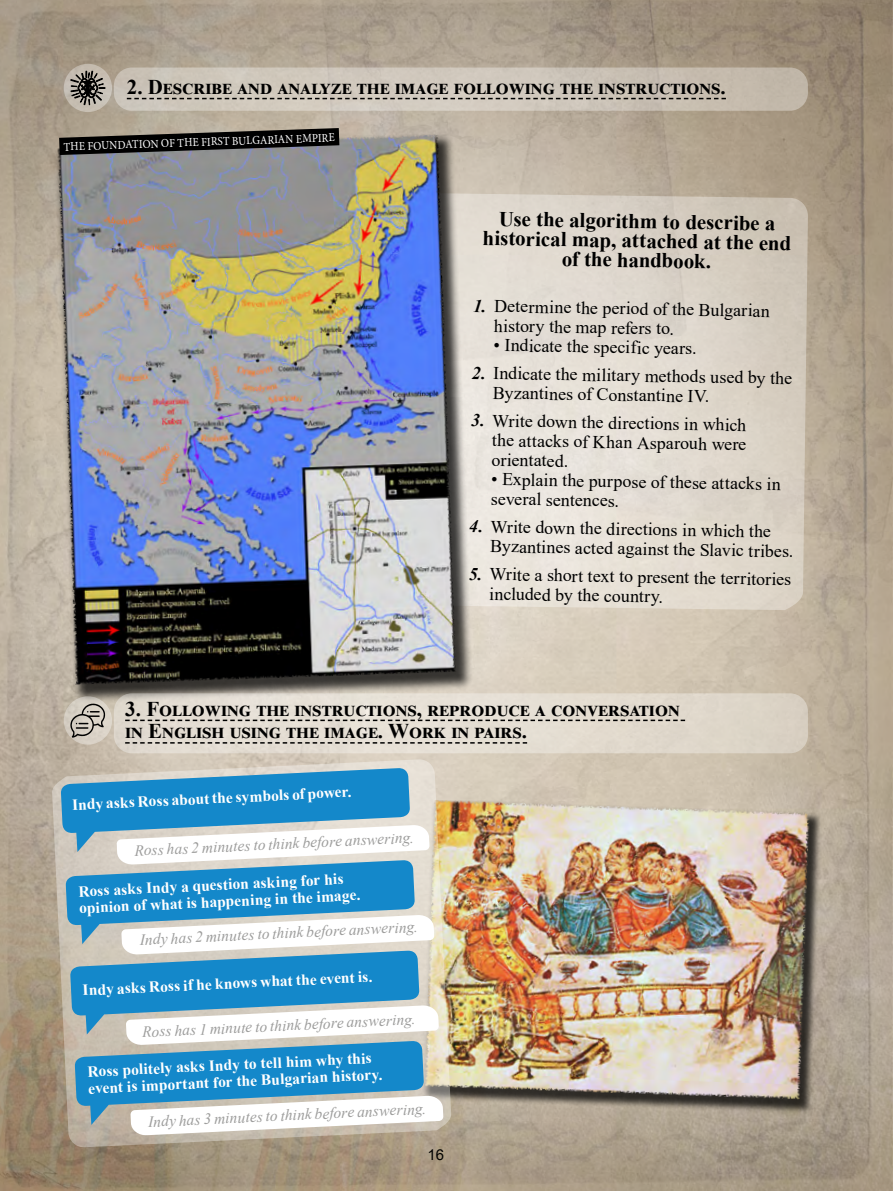
<style>
.page{position:relative;width:893px;height:1191px;background:#fff}
.page>*{position:absolute;margin:0;border:0;box-sizing:border-box;transform-origin:0 0}
.Task_title{font:700 21px/19.5px "Times New Roman";letter-spacing:.03em;color:#000;text-align:center}
.t1{font:18px/19.5px "Times New Roman";color:#000}
.Chat{font:700 15.45px/16.8px "Times New Roman";color:#fff}
.Chat-2{font:italic 15.45px "Times New Roman";color:#9d9d9c}
.t2{font:15px "Arial";color:#000}
.t3{font:12px "Minion Pro";color:#fff;scale:.9 1}
.s1{font-weight:700;font-style:italic}
</style>
<div class="page">
<img style="left:0;top:0;width:893px;height:1191px">
<svg style="left:473px;top:193px;width:335px;height:417px;background:#dfd8cd"></svg>
<div style="left:54px;top:132px;width:419px;height:571px;background:#000;opacity:.75"></div>
<img style="left:56px;top:130px;width:403px;height:555px">
<div style="left:422px;top:800px;width:400px;height:314px;background:#000;opacity:.75"></div>
<img style="left:452px;top:796px;width:359px;height:303px">
<svg style="left:52px;top:759px;width:400px;height:388px;background:#beb099"></svg>
<svg style="left:61px;top:767px;width:382px;height:368px"></svg>
<svg style="left:114px;top:67px;width:694px;height:44px;background:#cac2b6"></svg>
<svg style="left:114px;top:693px;width:694px;height:60px;background:#e0d9ce"></svg>
<svg style="left:127px;top:98px;width:599px;height:1px"></svg>
<div style="left:64px;top:64px;width:48px;height:48px;background:#c6bdb2;border-radius:50%"></div>
<svg style="left:70px;top:71px;width:35px;height:34px"></svg>
<svg style="left:64px;top:696px;width:48px;height:48px"></svg>
<svg style="left:70px;top:703px;width:35px;height:34px"></svg>
<svg style="left:125px;top:719px;width:560px;height:2px"></svg>
<svg style="left:125px;top:742px;width:402px;height:1px"></svg>
<svg style="left:59px;top:128px;width:280px;height:27px;background:#3a3936"></svg>
<p class="Task_title" style="left:127px;top:77px;width:601px">2. Describe and analyze the image following the instructions.</p>
<p class="t3" style="left:63px;top:139px;width:303px;rotate:-2deg">THE FOUNDATION OF THE FIRST BULGARIAN EMPIRE</p>
<p class="Task_title" style="left:483px;top:208px;width:310px;rotate:1deg">Use the algorithm to describe a historical map, attached at the end of the handbook.</p>
<p class="t1" style="left:495px;top:296px;width:277px;text-indent:-21px;rotate:1deg"><span class="s1">1.</span> Determine the period of the Bulgarian history the map refers to.</p>
<p class="t1" style="left:494px;top:335px;width:204px;rotate:1deg">• Indicate the specific years.</p>
<p class="t1" style="left:493px;top:363px;width:301px;text-indent:-21px;rotate:1deg"><span class="s1">2.</span> Indicate the military methods used by the<br>Byzantines of Constantine IV.</p>
<p class="t1" style="left:493px;top:410px;width:256px;text-align:justify;text-indent:-21px;rotate:1deg"><span class="s1">3.</span> Write down the directions in which the attacks of Khan Asparouh were orientated.</p>
<p class="t1" style="left:492px;top:469px;width:291px;rotate:1deg">• Explain the purpose of these attacks in several sentences.</p>
<p class="t1" style="left:491px;top:516px;width:305px;text-indent:-21px;rotate:1deg"><span class="s1">4.</span> Write down the directions in which the<br>Byzantines acted against the Slavic tribes.</p>
<p class="t1" style="left:490px;top:564px;width:303px;text-indent:-21px;rotate:1deg"><span class="s1">5.</span> Write a short text to present the territories included by the country.</p>
<p class="Task_title" style="left:125px;top:697px;width:556px;line-height:22.5px;text-align:left">3. Following the instructions, reproduce a conversation in English using the image. Work in pairs.</p>
<p class="Chat" style="left:72px;top:796px;width:281px;rotate:-3deg">Indy asks Ross about the symbols of power.</p>
<p class="Chat-2" style="left:134px;top:840px;width:281px;rotate:-3deg">Ross has 2 minutes to think before answering.</p>
<p class="Chat" style="left:78px;top:883px;width:283px;rotate:-3deg">Ross asks Indy a question asking for his opinion of what is happening in the image.</p>
<p class="Chat-2" style="left:139px;top:929px;width:280px;rotate:-3deg">Indy has 2 minutes to think before answering.</p>
<p class="Chat" style="left:82px;top:982px;width:291px;rotate:-3deg">Indy asks Ross if he knows what the event is.</p>
<p class="Chat-2" style="left:142px;top:1022px;width:275px;rotate:-3deg">Ross has 1 minute to think before answering.</p>
<p class="Chat" style="left:87px;top:1063px;width:296px;rotate:-3deg">Ross politely asks Indy to tell him why this event is important for the Bulgarian history.</p>
<p class="Chat-2" style="left:148px;top:1111px;width:280px;rotate:-3deg">Indy has 3 minutes to think before answering.</p>
<p class="t2" style="left:427px;top:1144px;width:18px">16</p>
</div>
